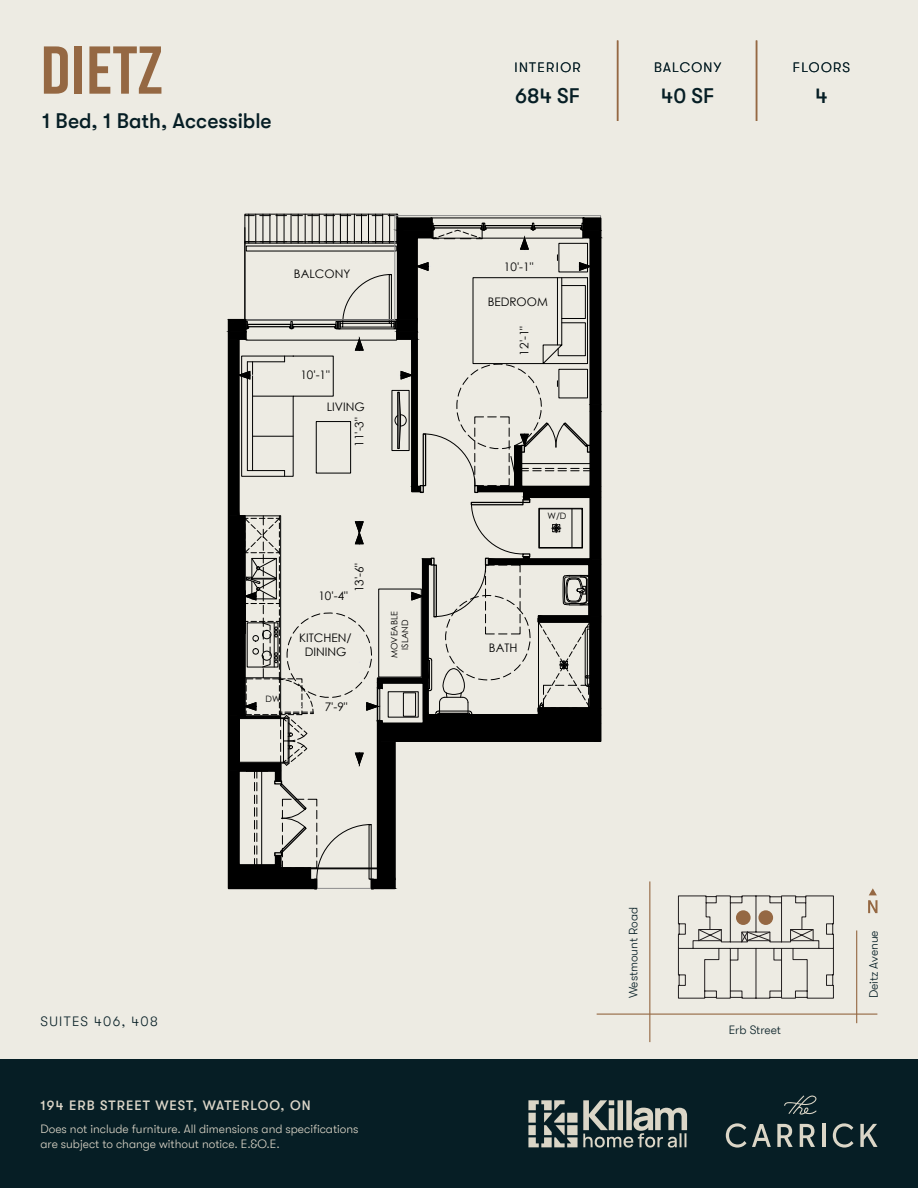
<style>
.page{position:relative;width:918px;height:1188px;background:#edebe3}
.page>*{position:absolute;margin:0;border:0;box-sizing:border-box;transform-origin:0 0}
.Suite_Name_-_45_pt{font:700 67.5px "Rift";color:#956843}
.Unit_Type_-_14pt{font:500 21px "GT Walsheim";color:#061e25}
.Unit_Specs_-_14_pt{font:500 21px "GT Walsheim";color:#061e25}
.Unit_Specs_Titles_-_9_pt{font:300 13.5px "GT Walsheim";letter-spacing:.1em;color:#061e25}
.t1{font:500 13.5px "GT Walsheim";letter-spacing:.08em;color:#dcd6c8}
.t2{font:300 12px/14.4px "GT Walsheim";color:#dcd6c8}
.t3{font:300 12px "GT Walsheim";color:#061e25}
.t4{font:11.7px/14.2px "Century Gothic";color:#000;text-align:center}
.t5{font:8.85px/10.8px "Century Gothic";color:#000;text-align:center}
</style>
<div class="page">
<div style="left:0;top:1059px;width:918px;height:129px;background:#061e25"></div>
<svg style="left:784px;top:1095px;width:33px;height:20px"></svg>
<svg style="left:726px;top:1123px;width:45px;height:25px"></svg>
<svg style="left:777px;top:1124px;width:16px;height:23px"></svg>
<svg style="left:800px;top:1124px;width:15px;height:23px"></svg>
<hr style="left:822px;top:1124px;width:3px;height:23px;background:#dbd6c7">
<svg style="left:833px;top:1123px;width:21px;height:25px"></svg>
<svg style="left:860px;top:1124px;width:18px;height:23px"></svg>
<svg style="left:528px;top:1100px;width:159px;height:48px"></svg>
<hr style="left:649px;top:881px;width:1px;height:161px;background:#956843">
<hr style="left:856px;top:930px;width:1px;height:93px;background:#956843">
<hr style="left:597px;top:1014px;width:280px;height:1px;background:#956843">
<svg style="left:868px;top:888px;width:9px;height:25px"></svg>
<svg style="left:678px;top:896px;width:156px;height:103px"></svg>
<svg style="left:228px;top:214px;width:373px;height:676px"></svg>
<hr style="left:617px;top:41px;width:1px;height:80px;background:#956843">
<hr style="left:756px;top:41px;width:1px;height:80px;background:#956843">
<div style="left:736px;top:910px;width:15px;height:15px;background:#956843;border-radius:50%"></div>
<div style="left:758px;top:910px;width:15px;height:15px;background:#956843;border-radius:50%"></div>
<p class="Suite_Name_-_45_pt" style="left:40px;top:22px;width:124px">dietz</p>
<p class="Unit_Type_-_14pt" style="left:42px;top:109px;width:231px">1 Bed, 1 Bath, Accessible</p>
<p class="t4" style="left:294px;top:267px;width:58px">BALCONY</p>
<p class="t4" style="left:300px;top:368px;width:31px">10'-1"</p>
<p class="t4" style="left:327px;top:399px;width:39px">LIVING</p>
<p class="t4" style="left:352px;top:447px;width:31px;rotate:-90deg">11'-3"</p>
<p class="t5" style="left:266px;top:693px;width:17px">DW</p>
<p class="t4" style="left:352px;top:592px;width:31px;rotate:-90deg">13'-6"</p>
<p class="t4" style="left:318px;top:588px;width:31px">10'-4"</p>
<p class="t4" style="left:299px;top:631px;width:54px">KITCHEN/<br>DINING</p>
<p class="t4" style="left:325px;top:699px;width:24px">7'-9"</p>
<p class="t5" style="left:389px;top:658px;width:49px;rotate:-90deg">MOVEABLE<br>ISLAND</p>
<p class="Unit_Specs_Titles_-_9_pt" style="left:40px;top:1014px;width:119px">SUITES 406, 408</p>
<p class="t1" style="left:40px;top:1098px;width:272px">194 ERB STREET WEST, WATERLOO, ON</p>
<p class="t2" style="left:40px;top:1122px;width:320px">Does not include furniture. All dimensions and specifications are subject to change without notice. E.&amp;O.E.</p>
<p class="Unit_Specs_Titles_-_9_pt" style="left:514px;top:59px;width:68px">INTERIOR</p>
<p class="Unit_Specs_Titles_-_9_pt" style="left:654px;top:59px;width:69px">BALCONY</p>
<p class="Unit_Specs_Titles_-_9_pt" style="left:793px;top:59px;width:59px">FLOORS</p>
<p class="Unit_Specs_-_14_pt" style="left:515px;top:84px;width:66px">684 SF</p>
<p class="Unit_Specs_-_14_pt" style="left:661px;top:84px;width:54px">40 SF</p>
<p class="Unit_Specs_-_14_pt" style="left:816px;top:84px;width:14px">4</p>
<p class="t4" style="left:504px;top:259px;width:31px">10'-1"</p>
<p class="t4" style="left:488px;top:294px;width:62px">BEDROOM</p>
<p class="t4" style="left:517px;top:356px;width:31px;rotate:-90deg">12'-1"</p>
<p class="t5" style="left:548px;top:510px;width:20px">W/D</p>
<p class="t4" style="left:489px;top:640px;width:30px">BATH</p>
<p class="t3" style="left:627px;top:998px;width:92px;rotate:-90deg">Westmount Road</p>
<p class="t3" style="left:729px;top:1023px;width:54px">Erb Street</p>
<p class="t3" style="left:867px;top:998px;width:69px;rotate:-90deg">Deitz Avenue</p>
</div>
